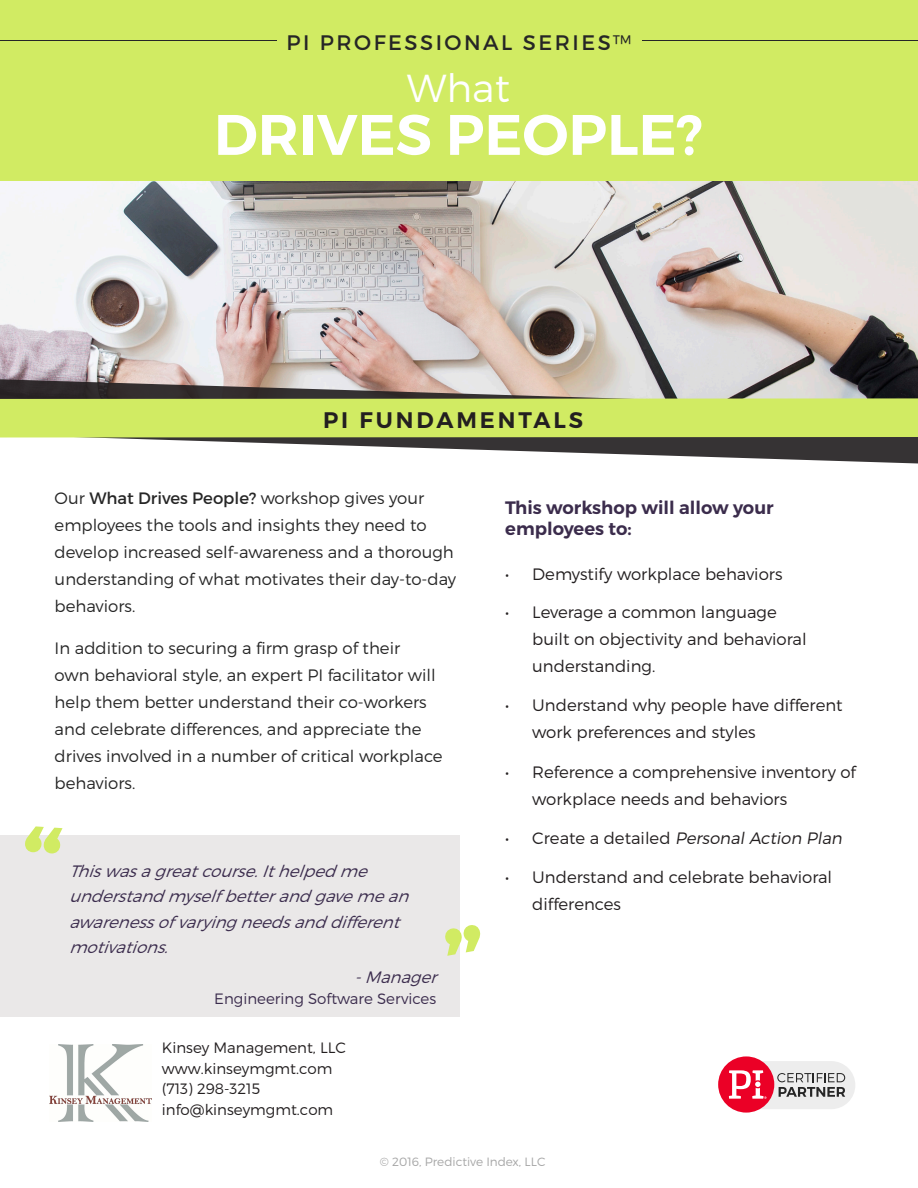
<style>
.page{position:relative;width:918px;height:1188px;background:#fff}
.page>*{position:absolute;margin:0;border:0;box-sizing:border-box;transform-origin:0 0}
.t1{font:600 57px "Montserrat";color:#fff}
.t2{font:300 39px "Montserrat";color:#fff}
.t3{font:600 22.5px "Montserrat";letter-spacing:.13em;color:#231f20}
.t4{font:21px "Montserrat";letter-spacing:.12em;color:#262626}
.t5{font:600 18px/21.6px "Montserrat";color:#3b2c4c}
.Body_Text{font:300 16.5px/27px "Montserrat";color:#262626}
.t6{font:300 16.5px/27px "Montserrat";color:#231f20}
.t7{font:italic 300 16.5px/25.5px "Montserrat";color:#3b2c4d}
.t8{font:italic 300 16.5px "Montserrat";color:#231f20}
.t9{font:300 15px/20.9px "Montserrat";color:#231f20}
.t10{font:300 15px "Montserrat";color:#3b2c4d}
.t11{font:300 12px "Montserrat";color:#a6a6a6}
.s1{font-weight:300}
.s2{font-weight:400}
.s3{font-style:normal}
</style>
<div class="page">
<img style="left:0;top:181px;width:918px;height:198px">
<svg style="left:0;top:379px;width:918px;height:85px"></svg>
<div style="left:0;top:398px;width:918px;height:40px;background:#d1eb63"></div>
<div style="left:0;top:0;width:918px;height:181px;background:#d1eb63"></div>
<div style="left:0;top:835px;width:460px;height:182px;background:#eae8e8"></div>
<svg style="left:25px;top:826px;width:38px;height:28px"></svg>
<svg style="left:445px;top:925px;width:35px;height:31px"></svg>
<hr style="left:643px;top:40px;width:275px;height:1px;background:#262626">
<hr style="left:1px;top:40px;width:276px;height:1px;background:#262626">
<div style="left:723px;top:1061px;width:132px;height:48px;background:#ededed;border-radius:24px"></div>
<svg style="left:718px;top:1056px;width:127px;height:57px"></svg>
<img style="left:49px;top:1044px;width:102px;height:77px">
<p class="t4" style="left:286px;top:30px;width:347px">PI PROFESSIONAL SERIES<span class="s1">™</span></p>
<p class="t2" style="left:407px;top:65px;width:105px">What</p>
<p class="t1" style="left:214px;top:99px;width:491px">DRIVES PEOPLE?</p>
<p class="t3" style="left:323px;top:406px;width:261px">PI FUNDAMENTALS</p>
<p class="Body_Text" style="left:55px;top:485px;width:403px">Our <span class="s2">What Drives People?</span> workshop gives your employees the tools and insights they need to develop increased self-awareness and a thorough understanding of what motivates their day-to-day behaviors.</p>
<p class="Body_Text" style="left:55px;top:635px;width:389px">In addition to securing a firm grasp of their<br>own behavioral style, an expert PI facilitator will help them better understand their co-workers and celebrate differences, and appreciate the drives involved in a number of critical workplace behaviors.</p>
<p class="t7" style="left:69px;top:858px;width:347px">Thiswasagreatcourse.Ithelpedme understandmyselfbetterandgavemean awarenessofvaryingneedsanddifferent motivations.</p>
<p class="t7" style="left:354px;top:964px;width:89px">-Manager</p>
<p class="t10" style="left:214px;top:990px;width:223px">Engineering Software Services</p>
<p class="t9" style="left:162px;top:1037px;width:186px">Kinsey Management, LLC www.kinseymgmt.com (713) 298-3215 info@kinseymgmt.com</p>
<p class="t5" style="left:505px;top:497px;width:270px">This workshop will allow your employees to:</p>
<p class="t6" style="left:505px;top:561px;width:279px">• Demystify workplace behaviors</p>
<p class="t6" style="left:532px;top:598px;width:276px;text-indent:-27px">• Leverage a common language built on objectivity and behavioral understanding.</p>
<p class="t6" style="left:532px;top:691px;width:312px;text-indent:-27px">• Understand why people have different work preferences and styles</p>
<p class="t6" style="left:532px;top:759px;width:325px;text-indent:-27px">• Reference a comprehensive inventory of workplace needs and behaviors</p>
<p class="t8" style="left:505px;top:829px;width:341px"><span class="s3">• C rea te a d eta i l ed</span> Personal Action Plan</p>
<p class="t6" style="left:532px;top:864px;width:301px;text-indent:-27px">• Understand and celebrate behavioral differences</p>
<p class="t11" style="left:380px;top:1154px;width:167px">© 2016, Predictive Index, LLC</p>
</div>
